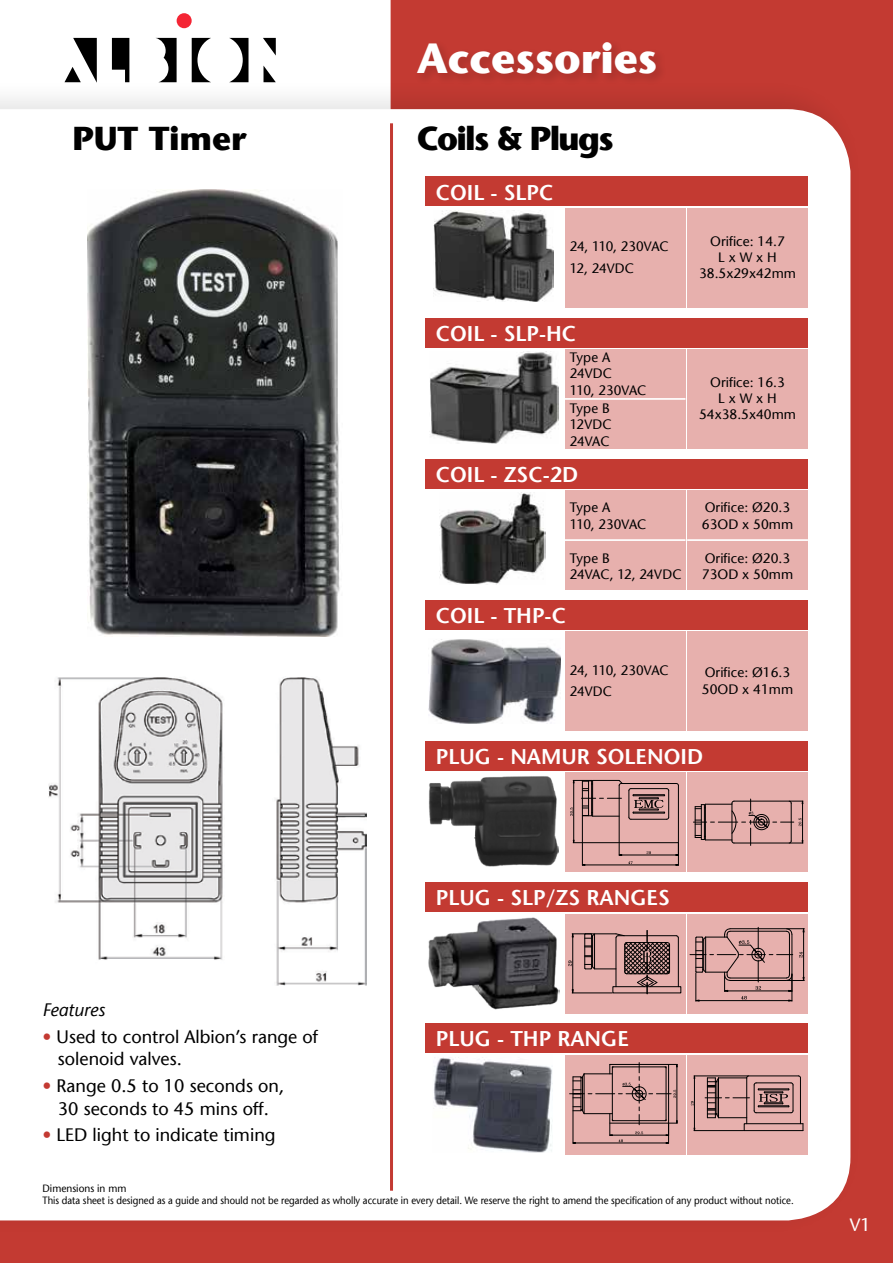
<style>
.page{position:relative;width:893px;height:1263px;background:#c33a32}
.page>*{position:absolute;margin:0;border:0;box-sizing:border-box;transform-origin:0 0}
.t1{font:700 42px "Stone Sans LT";color:#fff}
.t2{font:700 33px "Stone Sans LT";letter-spacing:-.05em;color:#000}
.t3{font:700 33px "Stone Sans LT";color:#000}
.t4{font:600 21.3px "Stone Sans LT";color:#fff}
.t5{font:18px/22.5px "Stone Sans LT";color:#000}
.t6{font:italic 18px "Stone Sans LT";color:#000}
.t7{font:18px "Stone Sans LT";color:#fff}
.t8{font:13.65px/16.4px "Stone Sans LT";color:#000}
.t9{font:10.5px/12.6px "Stone Sans LT";color:#000;scale:.96 1}
.s1{color:#c33a32}
</style>
<div class="page">
<div style="left:0;top:0;width:391px;height:78px;background:#fff"></div>
<div style="left:0;top:78px;width:863px;height:1159px;background:#000;opacity:.1"></div>
<div style="left:0;top:109px;width:850px;height:1111px;background:#fff"></div>
<hr style="left:390px;top:123px;width:3px;height:1068px;background:#c33a32">
<svg style="left:65px;top:38px;width:32px;height:45px"></svg>
<svg style="left:112px;top:38px;width:17px;height:44px"></svg>
<svg style="left:155px;top:38px;width:22px;height:44px"></svg>
<svg style="left:192px;top:38px;width:19px;height:44px"></svg>
<svg style="left:229px;top:38px;width:19px;height:44px"></svg>
<svg style="left:263px;top:66px;width:13px;height:16px"></svg>
<svg style="left:263px;top:38px;width:13px;height:18px"></svg>
<div style="left:177px;top:13px;width:15px;height:15px;background:#f42534;border-radius:50%"></div>
<div style="left:414px;top:38px;width:254px;height:48px;background:#bb3730"></div>
<img style="left:48px;top:676px;width:319px;height:309px">
<img style="left:87px;top:190px;width:255px;height:446px">
<div style="left:425px;top:1027px;width:383px;height:127px;background:#fff"></div>
<div style="left:425px;top:1023px;width:383px;height:30px;background:#c33a32"></div>
<div style="left:565px;top:1055px;width:120px;height:99px;background:#e7b0ad"></div>
<div style="left:687px;top:1055px;width:121px;height:99px;background:#e7b0ad"></div>
<div style="left:425px;top:603px;width:383px;height:128px;background:#fff"></div>
<div style="left:425px;top:600px;width:383px;height:30px;background:#c33a32"></div>
<div style="left:565px;top:631px;width:120px;height:100px;background:#e7b0ad"></div>
<div style="left:687px;top:631px;width:121px;height:100px;background:#e7b0ad"></div>
<div style="left:425px;top:886px;width:383px;height:127px;background:#fff"></div>
<div style="left:425px;top:882px;width:383px;height:30px;background:#c33a32"></div>
<div style="left:565px;top:914px;width:120px;height:99px;background:#e7b0ad"></div>
<div style="left:687px;top:914px;width:121px;height:99px;background:#e7b0ad"></div>
<div style="left:425px;top:745px;width:383px;height:127px;background:#fff"></div>
<div style="left:425px;top:741px;width:383px;height:30px;background:#c33a32"></div>
<div style="left:565px;top:772px;width:120px;height:100px;background:#e7b0ad"></div>
<div style="left:687px;top:772px;width:121px;height:100px;background:#e7b0ad"></div>
<div style="left:425px;top:180px;width:383px;height:128px;background:#fff"></div>
<div style="left:425px;top:176px;width:383px;height:30px;background:#c33a32"></div>
<img style="left:434px;top:210px;width:119px;height:92px">
<div style="left:565px;top:208px;width:120px;height:100px;background:#e7b0ad"></div>
<div style="left:687px;top:208px;width:121px;height:100px;background:#e7b0ad"></div>
<div style="left:425px;top:462px;width:383px;height:128px;background:#fff"></div>
<div style="left:425px;top:459px;width:383px;height:29px;background:#c33a32"></div>
<div style="left:565px;top:490px;width:120px;height:100px;background:#e7b0ad"></div>
<div style="left:687px;top:490px;width:121px;height:100px;background:#e7b0ad"></div>
<img style="left:440px;top:493px;width:106px;height:91px">
<hr style="left:565px;top:539px;width:120px;height:2px;background:#fff">
<hr style="left:687px;top:539px;width:121px;height:2px;background:#fff">
<svg style="left:425px;top:347px;width:383px;height:102px;background:#f6e4e3"></svg>
<div style="left:425px;top:318px;width:383px;height:29px;background:#c33a32"></div>
<div style="left:565px;top:349px;width:120px;height:100px;background:#e7b0ad"></div>
<div style="left:687px;top:349px;width:121px;height:100px;background:#e7b0ad"></div>
<img style="left:430px;top:352px;width:128px;height:91px">
<hr style="left:565px;top:398px;width:120px;height:2px;background:#fff">
<img style="left:429px;top:776px;width:130px;height:91px">
<img style="left:428px;top:917px;width:132px;height:93px">
<img style="left:429px;top:639px;width:132px;height:85px">
<img style="left:434px;top:1057px;width:118px;height:96px">
<hr style="left:585px;top:865px;width:91px;height:1px;background:#000">
<svg style="left:570px;top:780px;width:109px;height:85px"></svg>
<svg style="left:693px;top:799px;width:110px;height:46px"></svg>
<hr style="left:678px;top:938px;width:1px;height:49px;background:#000">
<hr style="left:618px;top:935px;width:58px;height:1px;background:#000">
<svg style="left:568px;top:930px;width:102px;height:65px"></svg>
<div style="left:613px;top:986px;width:68px;height:7px;border:1px solid #000"></div>
<svg style="left:690px;top:926px;width:115px;height:76px"></svg>
<svg style="left:705px;top:1075px;width:99px;height:56px"></svg>
<hr style="left:694px;top:1076px;width:54px;height:1px;background:#000">
<hr style="left:694px;top:1130px;width:50px;height:1px;background:#000">
<hr style="left:694px;top:1078px;width:1px;height:50px;background:#000">
<svg style="left:691px;top:1101px;width:3px;height:4px"></svg>
<hr style="left:677px;top:1067px;width:1px;height:54px;background:#000">
<hr style="left:575px;top:1143px;width:91px;height:1px;background:#000">
<svg style="left:570px;top:1062px;width:107px;height:81px"></svg>
<h2 class="t3" style="left:72px;top:118px;width:175px">PUT Timer</h2>
<h3 class="t6" style="left:42px;top:999px;width:64px">Features</h3>
<h3 class="t5" style="left:58px;top:1025px;width:262px;text-indent:-15px"><span class="s1">•</span> Used to control Albion’s range of solenoid valves.</h3>
<h3 class="t5" style="left:42px;top:1075px;width:243px;text-align:center"><span class="s1">•</span> Range 0.5 to 10 seconds on,<br>30 seconds to 45 mins off.</h3>
<h3 class="t5" style="left:42px;top:1124px;width:235px"><span class="s1">•</span> LED light to indicate timing</h3>
<h1 class="t1" style="left:417px;top:34px;width:242px">Accessories</h1>
<h2 class="t2" style="left:417px;top:118px;width:199px">Coils &amp; Plugs</h2>
<h3 class="t4" style="left:436px;top:179px;width:119px">COIL - SLPC</h3>
<p class="t8" style="left:570px;top:236px;width:100px;line-height:21.3px">24, 110, 230VAC<br>12, 24VDC</p>
<p class="t8" style="left:699px;top:233px;width:99px;text-align:center">Orifice: 14.7<br>L x W x H<br>38.5x29x42mm</p>
<h3 class="t4" style="left:436px;top:320px;width:142px">COIL - SLP-HC</h3>
<p class="t8" style="left:570px;top:349px;width:78px">Type A<br>24VDC<br>110, 230VAC</p>
<p class="t8" style="left:570px;top:400px;width:43px">Type B<br>12VDC<br>24VAC</p>
<h3 class="t4" style="left:436px;top:462px;width:144px">COIL - ZSC-2D</h3>
<p class="t8" style="left:570px;top:499px;width:78px">Type A<br>110, 230VAC</p>
<p class="t8" style="left:570px;top:550px;width:113px">Type B<br>24VAC, 12, 24VDC</p>
<h3 class="t4" style="left:436px;top:603px;width:132px">COIL - THP-C</h3>
<p class="t8" style="left:570px;top:660px;width:100px;line-height:21.3px">24, 110, 230VAC<br>24VDC</p>
<p class="t8" style="left:699px;top:374px;width:99px;text-align:center">Orifice: 16.3<br>L x W x H<br>54x38.5x40mm</p>
<p class="t8" style="left:702px;top:499px;width:93px">Orifice: Ø20.3<br>63OD x 50mm</p>
<p class="t8" style="left:702px;top:550px;width:93px">Orifice: Ø20.3<br>73OD x 50mm</p>
<p class="t8" style="left:702px;top:665px;width:93px">Orifice: Ø16.3<br>50OD x 41mm</p>
<h3 class="t4" style="left:436px;top:744px;width:269px">PLUG - NAMUR SOLENOID</h3>
<h3 class="t4" style="left:436px;top:885px;width:236px">PLUG - SLP/ZS RANGES</h3>
<h3 class="t4" style="left:436px;top:1026px;width:195px">PLUG - THP RANGE</h3>
<p class="t9" style="left:43px;top:1182px;width:784px">Dimensions in mm<br>This data sheet is designed as a guide and should not be regarded as wholly accurate in every detail. We reserve the right to amend the specification of any product without notice.</p>
<h3 class="t7" style="left:850px;top:1214px;width:23px">V1</h3>
</div>
